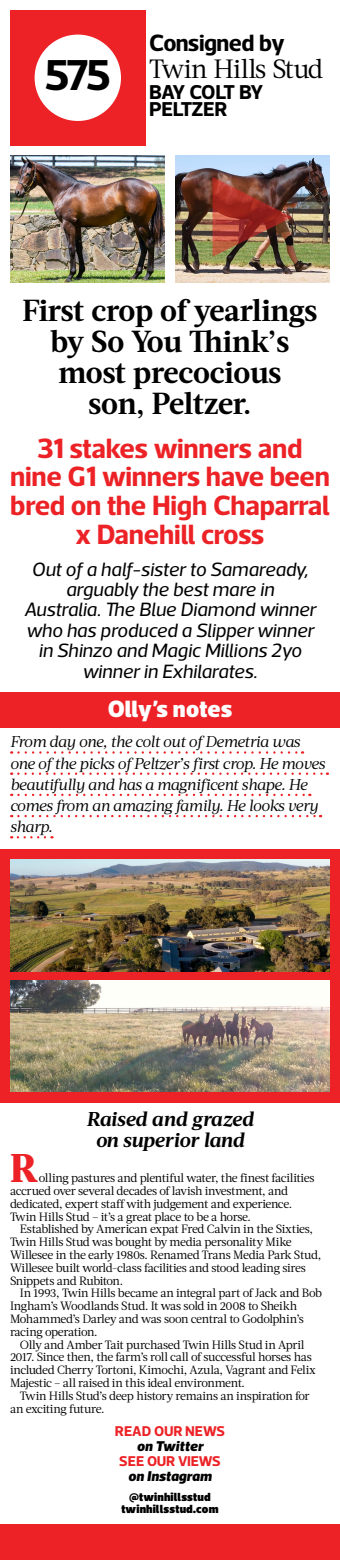
<style>
.page{position:relative;width:340px;height:1560px;background:#fff}
.page>*{position:absolute;margin:0;border:0;box-sizing:border-box;transform-origin:0 0}
.t1{font:800 40px "Acta";color:#ec2226}
.t2{font:700 30.4px/31.2px "Acta";letter-spacing:-.01em;color:#000;text-align:center}
.t3{font:700 28.4px/28.8px "Acto";letter-spacing:-.01em;color:#ec2226;text-align:center}
.t4{font:26.4px "Acta";letter-spacing:-.03em;color:#000}
.t5{font:700 24px "Acto";letter-spacing:-.03em;color:#000}
.t6{font:900 24px "Acto";letter-spacing:.005em;color:#fff}
.t7{font:700 20.4px/18px "Acto";letter-spacing:-.035em;color:#000}
.t8{font:italic 700 20px/20.8px "Acta";letter-spacing:-.01em;color:#000;text-align:center}
.t9{font:italic 19.6px/20.4px "Acto";letter-spacing:-.01em;color:#000;text-align:center}
.t10{font:italic 15.6px/21.2px "Acta";letter-spacing:-.035em;color:#000}
.t11{font:700 14.4px "Acto";letter-spacing:-.015em;color:#ec2226}
.t12{font:italic 900 14.4px "Acto";letter-spacing:.005em;color:#000}
.t13{font:12px/12.8px "Acta";letter-spacing:-.03em;color:#000}
.t14{font:900 12px/12.8px "Acto";letter-spacing:.015em;color:#000;text-align:center}
</style>
<div class="page">
<div style="left:10px;top:10px;width:136px;height:136px;background:#ec2226"></div>
<div style="left:35px;top:35px;width:86px;height:86px;background:#fff;border-radius:50%"></div>
<img style="left:10px;top:155px;width:155px;height:128px">
<img style="left:175px;top:155px;width:155px;height:128px">
<div style="left:0;top:692px;width:340px;height:36px;background:#ec2226"></div>
<svg style="left:18px;top:751px;width:285px;height:3px"></svg>
<svg style="left:18px;top:772px;width:310px;height:3px"></svg>
<svg style="left:18px;top:794px;width:292px;height:2px"></svg>
<svg style="left:18px;top:815px;width:303px;height:2px"></svg>
<svg style="left:18px;top:836px;width:34px;height:2px"></svg>
<div style="left:0;top:1524px;width:340px;height:36px;background:#ec2226"></div>
<img style="left:212px;top:177px;width:80px;height:80px">
<div style="left:0;top:849px;width:340px;height:254px;background:#ec2226"></div>
<img style="left:10px;top:859px;width:320px;height:112px">
<img style="left:10px;top:980px;width:320px;height:112px">
<h3 class="t5" style="left:149px;top:28px;width:137px">Consigned by</h3>
<h3 class="t7" style="left:149px;top:82px;width:116px;text-indent:-104px"><sup>575</sup> BAY COLT BY<br>PELTZER</h3>
<h3 class="t4" style="left:149px;top:53px;width:176px">Twin Hills Stud</h3>
<h2 class="t2" style="left:22px;top:295px;width:297px">First crop of yearlings by So You Think’s most precocious<br>son, Peltzer.</h2>
<h3 class="t3" style="left:10px;top:433px;width:322px">31 stakes winners and nine G1 winners have been bred on the High Chaparral x Danehill cross</h3>
<h3 class="t9" style="left:24px;top:558px;width:293px">Out of a half-sister to Samaready, arguably the best mare in<br>Australia. The Blue Diamond winner who has produced a Slipper winner in Shinzo and Magic Millions 2yo winner in Exhilarates.</h3>
<h3 class="t6" style="left:108px;top:694px;width:126px">Olly’s notes</h3>
<h3 class="t10" style="left:10px;top:731px;width:317px">From day one, the colt out of Demetria was one of the picks of Peltzer’s first crop. He moves beautifully and has a magnificent shape. He comes from an amazing family. He looks very sharp.</h3>
<h3 class="t8" style="left:86px;top:1109px;width:169px">Raised and grazed on superior land</h3>
<p class="t13" style="left:10px;top:1172px;width:306px;text-indent:29px">olling pastures and plentiful water, the finest facilities accrued over several decades of lavish investment, and dedicated, expert staff with judgement and experience.<br>Twin Hills Stud – it’s a great place to be a horse.</p>
<p class="t13" style="left:10px;top:1223px;width:313px;text-indent:10px">Established by American expat Fred Calvin in the Sixties, Twin Hills Stud was bought by media personality Mike Willesee in the early 1980s. Renamed Trans Media Park Stud, Willesee built world-class facilities and stood leading sires Snippets and Rubiton.</p>
<p class="t13" style="left:10px;top:1287px;width:314px;text-indent:10px">In 1993, Twin Hills became an integral part of Jack and Bob Ingham’s Woodlands Stud. It was sold in 2008 to Sheikh Mohammed’s Darley and was soon central to Godolphin’s racing operation.</p>
<p class="t13" style="left:10px;top:1338px;width:307px;text-indent:10px">Olly and Amber Tait purchased Twin Hills Stud in April 2017. Since then, the farm’s roll call of successful horses has included Cherry Tortoni, Kimochi, Azula, Vagrant and Felix Majestic – all raised in this ideal environment.</p>
<p class="t13" style="left:10px;top:1389px;width:301px;text-indent:10px">Twin Hills Stud’s deep history remains an inspiration for an exciting future.</p>
<h1 class="t1" style="left:10px;top:1144px;width:30px">R</h1>
<p class="t11" style="left:115px;top:1422px;width:112px">READ OUR NEWS</p>
<p class="t12" style="left:137px;top:1437px;width:68px">on Twitter</p>
<p class="t11" style="left:119px;top:1453px;width:103px">SEE OUR VIEWS</p>
<p class="t12" style="left:128px;top:1468px;width:85px">on Instagram</p>
<p class="t14" style="left:121px;top:1490px;width:99px">@twinhillsstud twinhillsstud.com</p>
</div>
